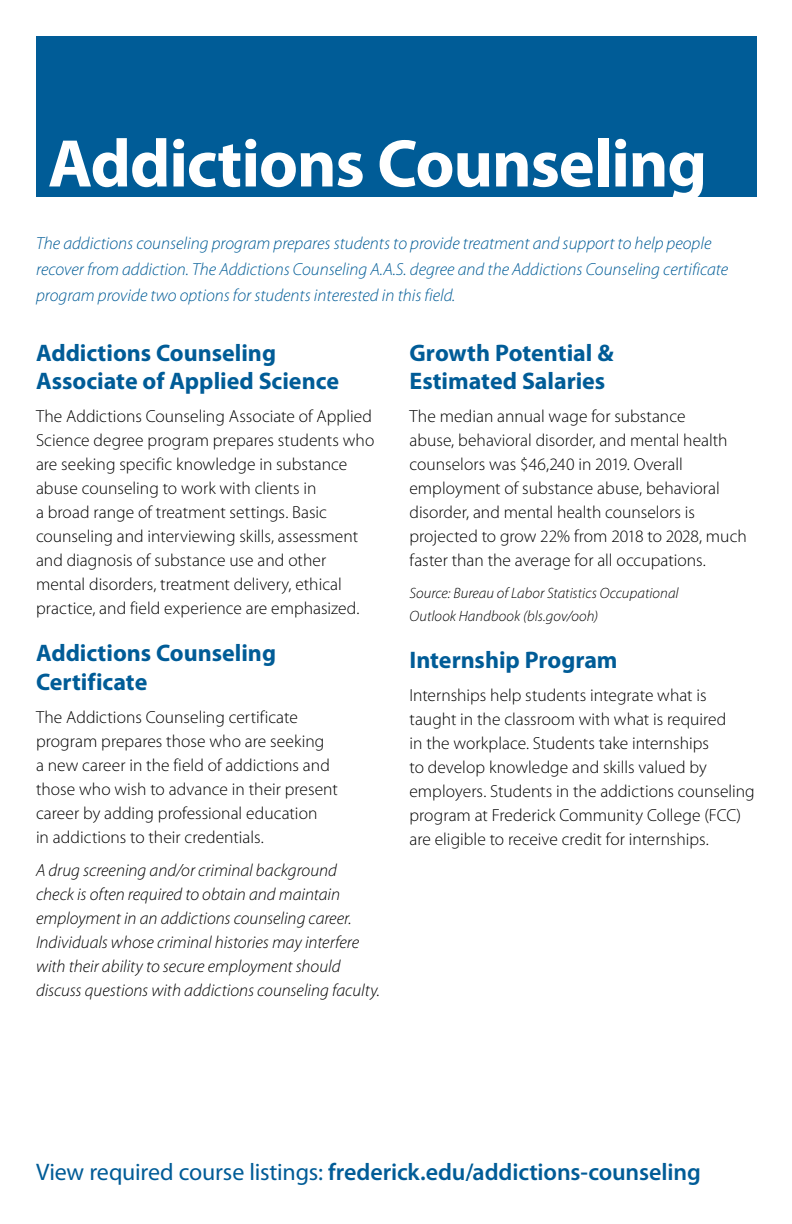
<style>
.page{position:relative;width:792px;height:1224px;background:#fff}
.page>*{position:absolute;margin:0;border:0;box-sizing:border-box;transform-origin:0 0}
.t1{font:700 68px "Myriad Pro";letter-spacing:-.02em;color:#fff}
.t2{font:700 24px/28.8px "Myriad Pro";color:#005c97}
.t3{font:600 24px "Myriad Pro";letter-spacing:-.005em;color:#005c97}
.t4{font:300 17.6px/24px "Myriad Pro";color:#000}
.t5{font:italic 300 17.6px/24px "Myriad Pro";color:#000}
.t6{font:italic 300 17.6px/26px "Myriad Pro";color:#005c97}
.t7{font:italic 300 15px/23px "Myriad Pro";letter-spacing:.005em;color:#000}
.s1{font-weight:400}
</style>
<div class="page">
<div style="left:36px;top:36px;width:721px;height:160px;background:#005c97"></div>
<h1 class="t1" style="left:48px;top:125px;width:661px">Addictions Counseling</h1>
<p class="t6" style="left:36px;top:231px;width:694px">The addictions counseling program prepares students to provide treatment and support to help people recover from addiction. The Addictions Counseling A.A.S. degree and the Addictions Counseling certificate program provide two options for students interested in this field.</p>
<h2 class="t2" style="left:36px;top:338px;width:305px">Addictions Counseling<br>Associate of Applied Science</h2>
<p class="t4" style="left:36px;top:405px;width:340px">The Addictions Counseling Associate of Applied Science degree program prepares students who are seeking specific knowledge in substance abuse counseling to work with clients in<br>a broad range of treatment settings. Basic counseling and interviewing skills, assessment and diagnosis of substance use and other mental disorders, treatment delivery, ethical practice, and field experience are emphasized.</p>
<h2 class="t2" style="left:36px;top:639px;width:242px">Addictions Counseling<br>Certificate</h2>
<p class="t4" style="left:36px;top:705px;width:303px">The Addictions Counseling certificate program prepares those who are seeking<br>a new career in the field of addictions and those who wish to advance in their present career by adding professional education<br>in addictions to their credentials.</p>
<p class="t5" style="left:36px;top:859px;width:346px">A drug screening and/or criminal background<br>check is often required to obtain and maintain employment in an addictions counseling career.<br>Individuals whose criminal histories may interfere with their ability to secure employment should discuss questions with addictions counseling faculty.</p>
<h2 class="t2" style="left:410px;top:338px;width:206px">Growth Potential &amp;<br>Estimated Salaries</h2>
<p class="t4" style="left:410px;top:405px;width:339px">The median annual wage for substance<br>abuse, behavioral disorder, and mental health counselors was $46,240 in 2019. Overall employment of substance abuse, behavioral disorder, and mental health counselors is projected to grow 22% from 2018 to 2028, much faster than the average for all occupations.</p>
<p class="t7" style="left:410px;top:582px;width:271px">Source: Bureau of Labor Statistics Occupational<br>Outlook Handbook (bls.gov/ooh)</p>
<h2 class="t2" style="left:410px;top:646px;width:210px">Internship Program</h2>
<p class="t4" style="left:410px;top:684px;width:347px">Internships help students integrate what is taught in the classroom with what is required<br>in the workplace. Students take internships<br>to develop knowledge and skills valued by employers. Students in the addictions counseling program at Frederick Community College (FCC) are eligible to receive credit for internships.</p>
<h2 class="t3" style="left:36px;top:1159px;width:666px"><span class="s1">View required course listings:</span> frederick.edu/addictions-counseling</h2>
</div>
